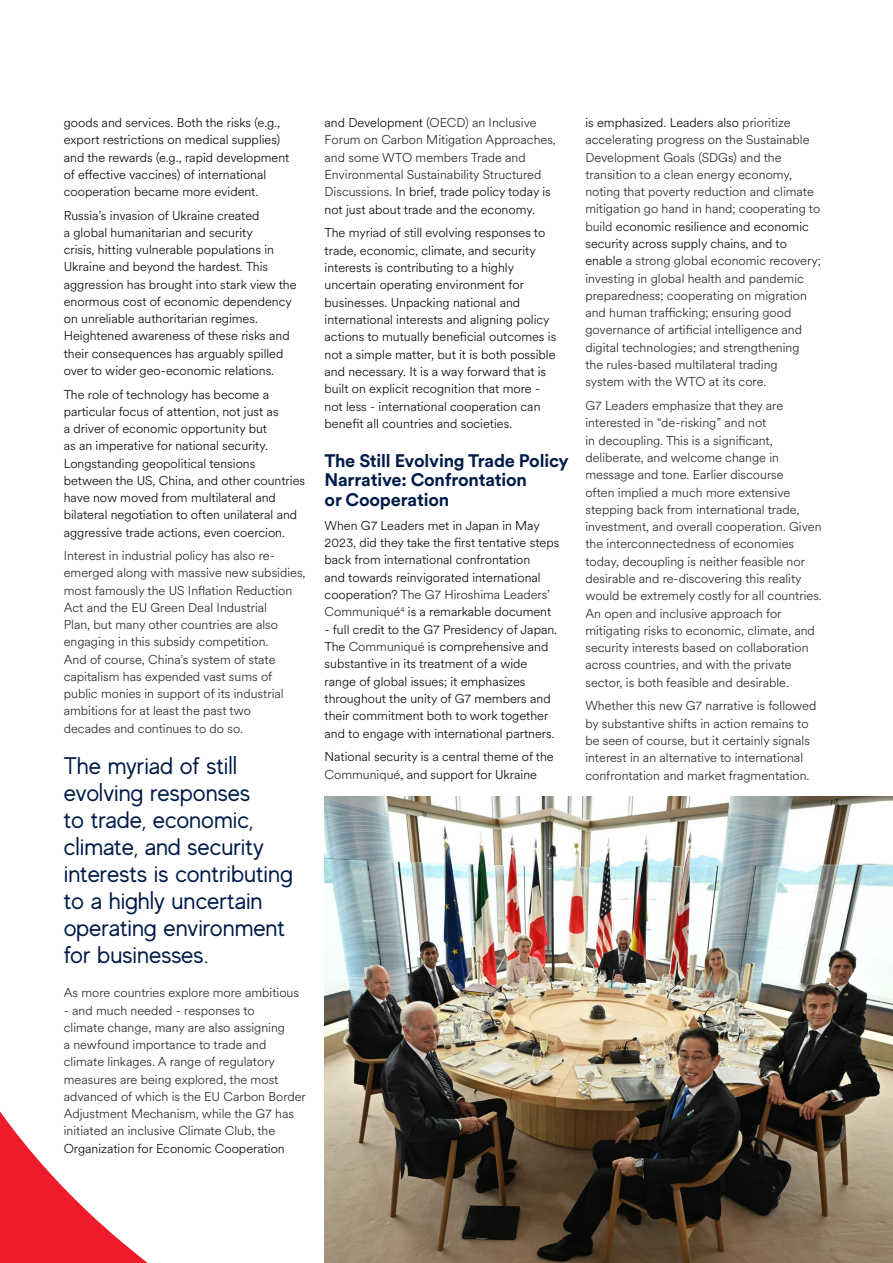
<style>
.page{position:relative;width:893px;height:1263px;background:#fff}
.page>*{position:absolute;margin:0;border:0;box-sizing:border-box;transform-origin:0 0}
.UoA_intro_pullout_text{font:24px/27px "MADE Evolve Sans";color:#001b48}
.UoA_head_2{font:700 18px/19.6px "Circular XX";letter-spacing:-.01em;color:#001b48}
.UoA_body{font:300 12.75px/17.2px "Circular XX";color:#231f20}
.UoA_body-2{font:300 12.75px/17.4px "Circular XX";color:#000}
.s1{color:#000}
.s2{color:#231f20}
</style>
<div class="page">
<svg style="left:0;top:1111px;width:148px;height:152px"></svg>
<img style="left:325px;top:797px;width:568px;height:466px">
<p class="UoA_body-2" style="left:64px;top:113px;width:227px">goods and services. Both the risks (e.g., export restrictions on medical supplies) and the rewards (e.g., rapid development of effective vaccines) of international cooperation became more evident.</p>
<p class="UoA_body-2" style="left:64px;top:206px;width:234px">Russia’s invasion of Ukraine created<br>a global humanitarian and security<br>crisis, hitting vulnerable populations in Ukraine and beyond the hardest. This aggression has brought into stark view the enormous cost of economic dependency on unreliable authoritarian regimes.<br>Heightened awareness of these risks and their consequences has arguably spilled over to wider geo-economic relations.</p>
<p class="UoA_body-2" style="left:64px;top:385px;width:243px">The role of technology has become a particular focus of attention, not just as<br>a driver of economic opportunity but<br>as an imperative for national security.<br>Longstanding geopolitical tensions between the US, China, and other countries have now moved from multilateral and bilateral negotiation to often unilateral and aggressive trade actions, even coercion.</p>
<p class="UoA_body" style="left:64px;top:547px;width:243px">Interest in industrial policy has also re&shy;emerged along with massive new subsidies, most famously the US Inflation Reduction Act and the EU Green Deal Industrial<br>Plan, but many other countries are also engaging in this subsidy competition.<br>And of course, China’s system of state capitalism has expended vast sums of public monies in support of its industrial ambitions for at least the past two<br>decades and continues to do so.</p>
<p class="UoA_intro_pullout_text" style="left:64px;top:752px;width:175px">The myriad of still</p>
<p class="UoA_intro_pullout_text" style="left:64px;top:779px;width:231px">evolving responses<br>to trade, economic, climate, and security interests is contributing to a highly uncertain operating environment for businesses.</p>
<p class="UoA_body" style="left:64px;top:984px;width:237px">As more countries explore more ambitious</p>
<p class="UoA_body" style="left:64px;top:1001px;width:244px">- and much needed - responses to<br>climate change, many are also assigning<br>a newfound importance to trade and climate linkages. A range of regulatory measures are being explored, the most advanced of which is the EU Carbon Border Adjustment Mechanism, while the G7 has initiated an inclusive Climate Club, the <span class="s1">Organization for Economic Cooperation</span></p>
<p class="UoA_body" style="left:325px;top:113px;width:233px"><span class="s1">and Development (</span>OECD) an Inclusive Forum on Carbon Mitigation Approaches, and some WTO members Trade and Environmental Sustainability Structured Discussions. <span class="s1">In brief, trade policy today is not just about trade and the economy.</span></p>
<p class="UoA_body-2" style="left:325px;top:224px;width:233px">The myriad of still evolving responses to trade, economic, climate, and security interests is contributing to a highly uncertain operating environment for businesses. Unpacking national and international interests and aligning policy actions to mutually beneficial outcomes is not a simple matter, but it is both possible and necessary. It is a way forward that is built on explicit recognition that more - not less - international cooperation can benefit all countries and societies.</p>
<p class="UoA_head_2" style="left:325px;top:450px;width:246px">The Still Evolving Trade Policy<br>Narrative: Confrontation<br>or Cooperation</p>
<p class="UoA_body-2" style="left:325px;top:516px;width:236px">When G7 Leaders met in Japan in May 2023, did they take the first tentative steps back from international confrontation<br>and towards reinvigorated international cooperation? <span class="s2">The G7 Hiroshima Leaders’ Communiqué</span><sup>4</sup> is a remarkable document</p>
<p class="UoA_body-2" style="left:325px;top:620px;width:234px">- full credit to the G7 Presidency of Japan.<br>The <span class="s2">Communiqué</span> is comprehensive and substantive in its treatment of a wide range of global issues; it emphasizes throughout the unity of G7 members and their commitment both to work together and to engage with international partners.</p>
<p class="UoA_body-2" style="left:325px;top:748px;width:231px">National security is a central theme of the<br><span class="s2">Communiqué</span>, and support for Ukraine</p>
<p class="UoA_body" style="left:585px;top:113px;width:237px"><span class="s1">is emphasized. Leaders also</span> prioritize accelerating progress on the Sustainable Development Goals (SDGs) and the transition to a clean energy economy, noting that poverty reduction and climate mitigation go hand in hand; cooperating to build <span class="s1">economic resilience and economic security across supply chains, and to enable</span> a strong global economic recovery; investing in global health and pandemic preparedness; cooperating on migration and human trafficking; ensuring good governance of artificial intelligence and digital technologies; and strengthening<br>the rules-based multilateral trading<br>system with the WTO at its core.</p>
<p class="UoA_body" style="left:585px;top:396px;width:238px">G7 Leaders emphasize that they are interested in “de-risking” and not<br>in decoupling. This is a significant, deliberate, and welcome change in message and tone. Earlier discourse<br>often implied a much more extensive stepping back from international trade, investment, and overall cooperation. Given the interconnectedness of economies today, decoupling is neither feasible nor desirable and re-discovering this reality would be extremely costly for all countries.<br>An open and inclusive approach for mitigating risks to economic, climate, and security interests based on collaboration across countries, and with the private sector, is both feasible and desirable.</p>
<p class="UoA_body" style="left:585px;top:697px;width:232px">Whether this new G7 narrative is followed by substantive shifts in action remains to be seen of course, but it certainly signals interest in an alternative to international</p>
<p class="UoA_body" style="left:585px;top:766px;width:226px">confrontation and market fragmentation.</p>
</div>
